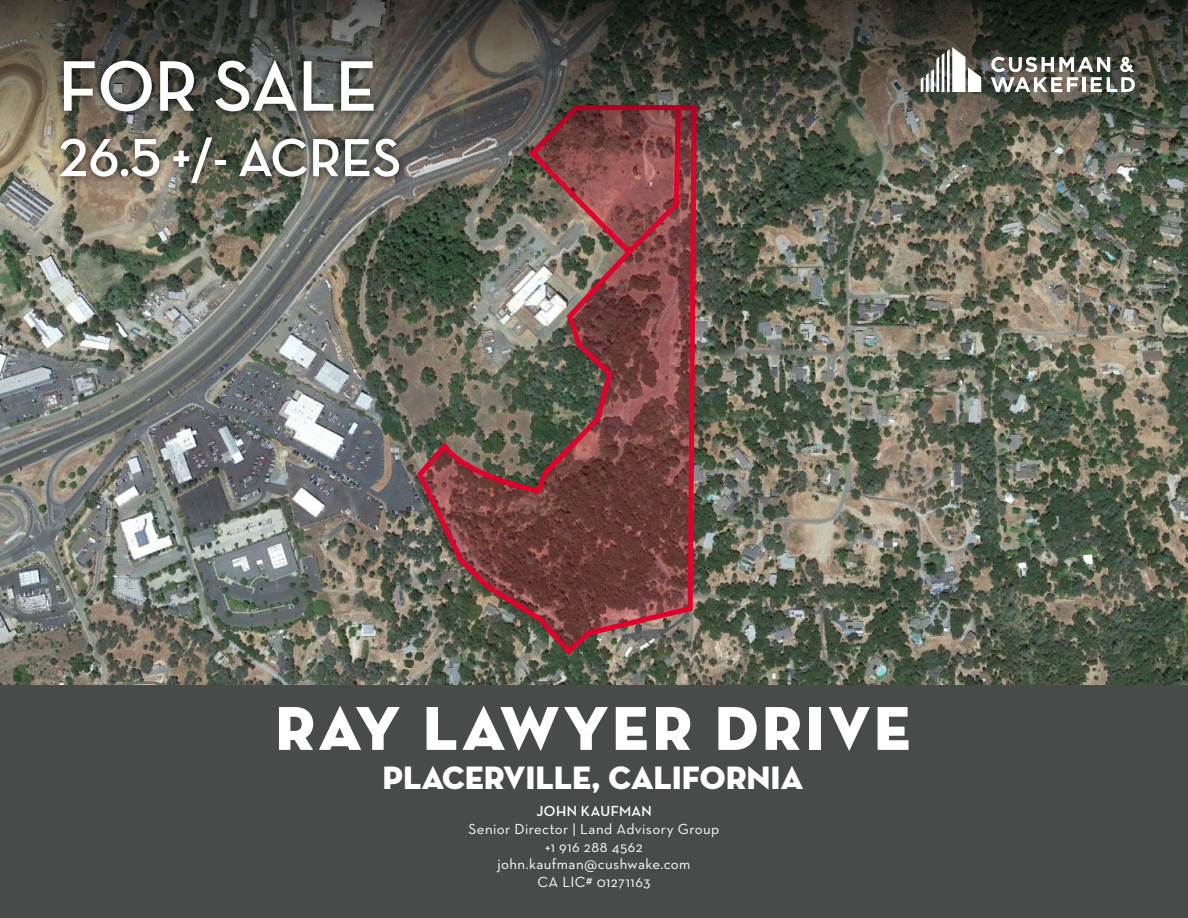
<style>
.page{position:relative;width:1188px;height:918px;background:#fff}
.page>*{position:absolute;margin:0;border:0;box-sizing:border-box;transform-origin:0 0}
.t1{font:700 72.75px "Neutra Disp";color:#fff}
.t2{font:63px "Neutra Disp Titling";letter-spacing:.06em;color:#fff}
.t3{font:700 54.6px "Neutra Disp";color:#fff}
.t4{font:33px "Neutra Disp Titling";color:#fff}
.t5{font:14.85px/17.9px "Neutra Text";letter-spacing:.025em;color:#fff;text-align:center}
.t6{font:700 14.85px "Neutra Disp";letter-spacing:.03em;color:#fff}
</style>
<div class="page">
<img style="left:0;top:160px;width:1188px;height:526px">
<img style="left:413px;top:160px;width:286px;height:499px">
<img style="left:420px;top:160px;width:274px;height:491px">
<svg style="left:0;top:0;width:1188px;height:160px;background:#4c483f"></svg>
<svg style="left:921px;top:47px;width:60px;height:45px"></svg>
<svg style="left:991px;top:57px;width:144px;height:35px"></svg>
<div style="left:0;top:686px;width:1188px;height:232px;background:#494b4b"></div>
<div style="left:53px;top:53px;width:354px;height:139px;background:#000;opacity:.75"></div>
<h1 class="t1" style="left:58px;top:46px;width:320px">FOR SALE</h1>
<h3 class="t3" style="left:58px;top:127px;width:344px">26.5 +/- ACRES</h3>
<h2 class="t2" style="left:275px;top:689px;width:637px">RAY LAWYER DRIVE</h2>
<h3 class="t4" style="left:382px;top:758px;width:422px">PLACERVILLE, CALIFORNIA</h3>
<p class="t6" style="left:536px;top:803px;width:117px">JOHN KAUFMAN</p>
<p class="t5" style="left:469px;top:820px;width:252px">Senior Director | Land Advisory Group +1 916 288 4562 john.kaufman@cushwake.com<br>CA LIC# 01271163</p>
</div>
